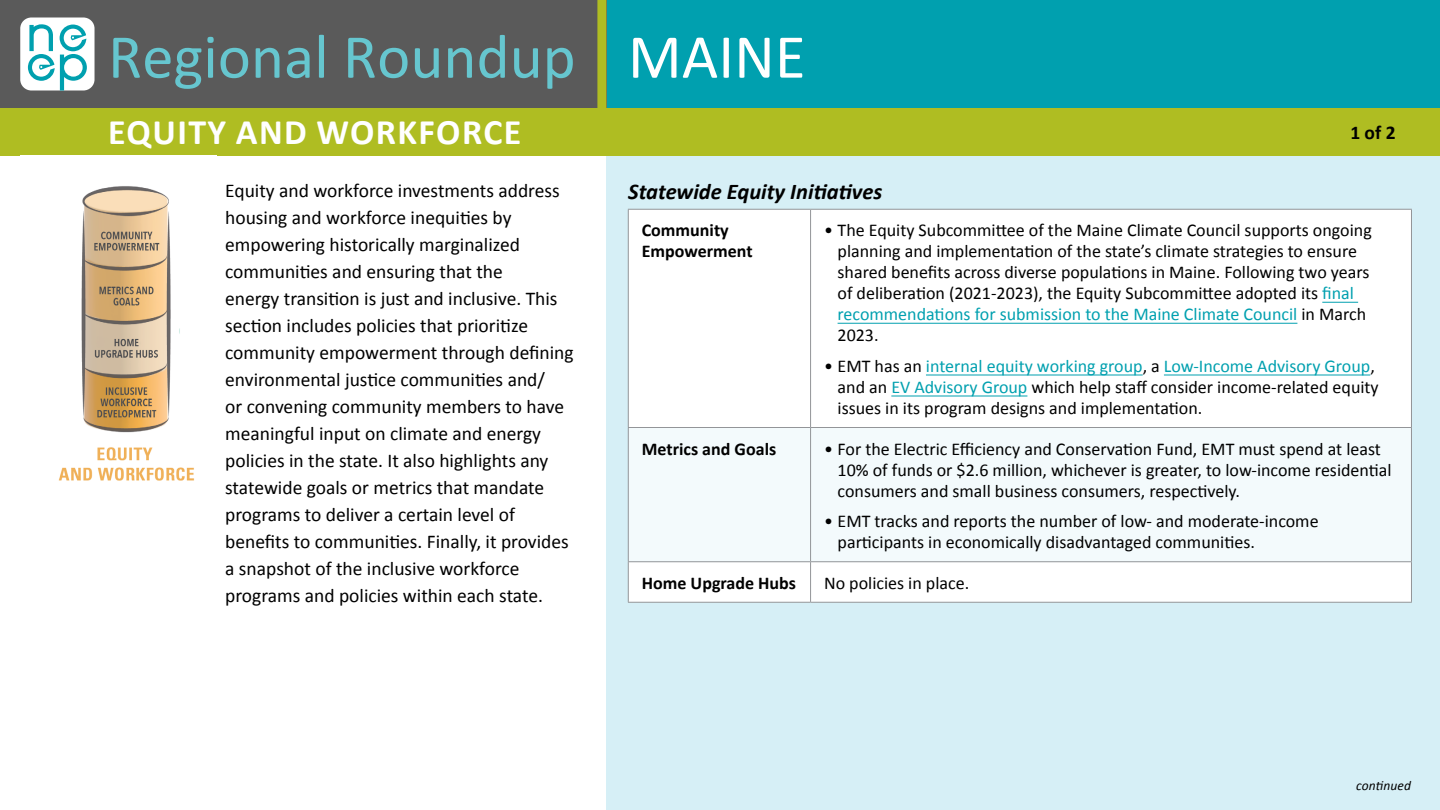
<style>
.page{position:relative;width:1440px;height:810px;background:#fff}
.page>*{position:absolute;margin:0;border:0;box-sizing:border-box;transform-origin:0 0}
.t1{font:63px "Calibri";color:#66c6cf}
.t2{font:63px "Calibri";color:#fff}
.t3{font:700 36px "Calibri";letter-spacing:.04em;color:#fff}
.t4{font:italic 700 22.5px "Calibri";color:#000}
.t5{font:19.5px/27px "Calibri";color:#000}
.t6{font:700 19.5px "Calibri";color:#000}
.t7{font:18px/21px "Calibri";color:#000}
.t8{font:700 18px/21px "Calibri";color:#000}
.t9{font:italic 13.5px "Calibri";letter-spacing:.01em;color:#000}
.s1{color:#00a0af}
</style>
<div class="page">
<div style="left:606px;top:108px;width:834px;height:702px;background:#d6eff6"></div>
<div style="left:606px;top:0;width:834px;height:108px;background:#00a0af"></div>
<div style="left:0;top:0;width:606px;height:108px;background:#5a5a5a"></div>
<div style="left:597px;top:0;width:9px;height:108px;background:#afbd22"></div>
<div style="left:629px;top:210px;width:782px;height:392px;background:#fff"></div>
<div style="left:629px;top:428px;width:782px;height:133px;background:#f3fafc"></div>
<hr style="left:628px;top:210px;width:1px;height:217px;background:#939598">
<hr style="left:628px;top:427px;width:182px;height:1px;background:#939598">
<hr style="left:628px;top:428px;width:1px;height:133px;background:#939598">
<hr style="left:628px;top:209px;width:182px;height:1px;background:#939598">
<hr style="left:810px;top:209px;width:602px;height:1px;background:#939598">
<hr style="left:810px;top:210px;width:1px;height:217px;background:#939598">
<hr style="left:1411px;top:210px;width:1px;height:217px;background:#939598">
<hr style="left:810px;top:427px;width:602px;height:1px;background:#939598">
<hr style="left:810px;top:428px;width:1px;height:133px;background:#939598">
<hr style="left:1411px;top:428px;width:1px;height:133px;background:#939598">
<hr style="left:628px;top:561px;width:182px;height:1px;background:#939598">
<hr style="left:628px;top:562px;width:1px;height:40px;background:#939598">
<hr style="left:810px;top:561px;width:602px;height:1px;background:#939598">
<hr style="left:810px;top:562px;width:1px;height:40px;background:#939598">
<hr style="left:1411px;top:562px;width:1px;height:40px;background:#939598">
<hr style="left:628px;top:602px;width:182px;height:1px;background:#939598">
<hr style="left:810px;top:602px;width:602px;height:1px;background:#939598">
<hr style="left:1322px;top:302px;width:36px;height:1px;background:#00a0af">
<hr style="left:837px;top:323px;width:460px;height:1px;background:#00a0af">
<hr style="left:926px;top:375px;width:216px;height:1px;background:#00a0af">
<hr style="left:1164px;top:375px;width:206px;height:1px;background:#00a0af">
<hr style="left:891px;top:396px;width:136px;height:1px;background:#00a0af">
<div style="left:0;top:108px;width:1440px;height:47px;background:#afbd22"></div>
<div style="left:20px;top:18px;width:74px;height:73px;background:#fff;border-radius:11px"></div>
<svg style="left:28px;top:24px;width:59px;height:67px"></svg>
<img style="left:58px;top:186px;width:137px;height:295px">
<h1 class="t1" style="left:108px;top:17px;width:469px">Regional Roundup</h1>
<h2 class="t3" style="left:108px;top:106px;width:415px">EQUITY AND WORKFORCE</h2>
<h1 class="t2" style="left:628px;top:17px;width:179px">MAINE</h1>
<p class="t6" style="left:1350px;top:119px;width:47px">1 of 2</p>
<p class="t5" style="left:225px;top:177px;width:350px">Equity and workforce investments address housing and workforce inequities by empowering historically marginalized communities and ensuring that the<br>energy transition is just and inclusive. This section includes policies that prioritize community empowerment through defining environmental justice communities and/<br>or convening community members to have meaningful input on climate and energy policies in the state. It also highlights any statewide goals or metrics that mandate programs to deliver a certain level of benefits to communities. Finally, it provides a snapshot of the inclusive workforce programs and policies within each state.</p>
<p class="t4" style="left:628px;top:176px;width:256px">Statewide Equity Initiatives</p>
<p class="t8" style="left:642px;top:219px;width:112px">Community<br>Empowerment</p>
<p class="t7" style="left:837px;top:220px;width:536px;text-indent:-14px">• The Equity Subcommittee of the Maine Climate Council supports ongoing planning and implementation of the state’s climate strategies to ensure shared benefits across diverse populations in Maine. Following two years of deliberation (2021-2023), the Equity Subcommittee adopted its <span class="s1">final recommendations for submission to the Maine Climate Council</span> in March 2023.</p>
<p class="t7" style="left:837px;top:356px;width:543px;text-indent:-14px">• EMT has an <span class="s1">internal equity working group</span>, a <span class="s1">Low-Income Advisory Group</span>, and an <span class="s1">EV Advisory Group</span> which help staff consider income-related equity issues in its program designs and implementation.</p>
<p class="t8" style="left:642px;top:437px;width:136px">Metrics and Goals</p>
<p class="t7" style="left:837px;top:438px;width:555px;text-indent:-14px">• For the Electric Efficiency and Conservation Fund, EMT must spend at least<br>10% of funds or $2.6 million, whichever is greater, to low-income residential consumers and small business consumers, respectively.</p>
<p class="t7" style="left:837px;top:511px;width:482px;text-indent:-14px">• EMT tracks and reports the number of low- and moderate-income participants in economically disadvantaged communities.</p>
<p class="t8" style="left:642px;top:572px;width:156px">Home Upgrade Hubs</p>
<p class="t7" style="left:824px;top:572px;width:147px">No policies in place.</p>
<p class="t9" style="left:1356px;top:776px;width:56px">continued</p>
</div>
